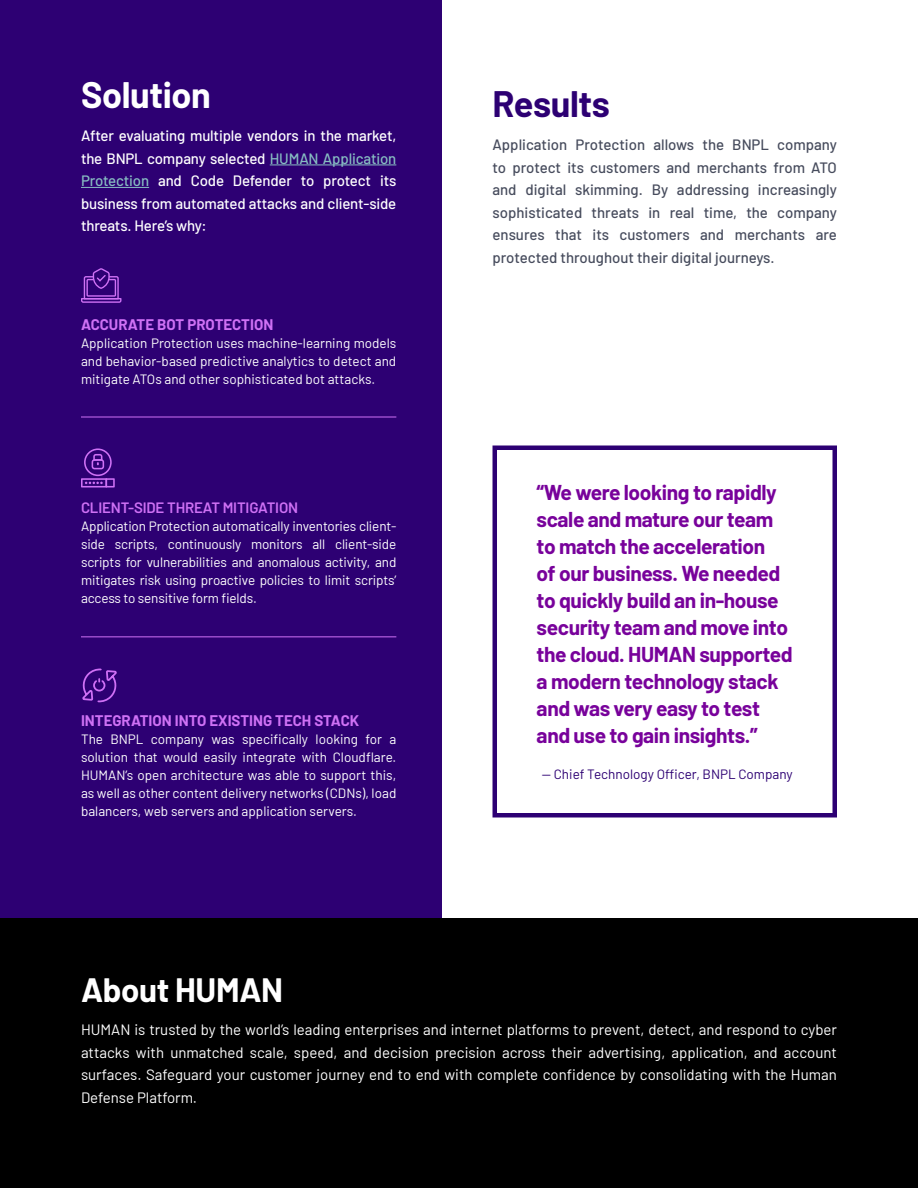
<style>
.page{position:relative;width:918px;height:1188px;background:#fff}
.page>*{position:absolute;margin:0;border:0;box-sizing:border-box;transform-origin:0 0}
.t1{font:700 36px "Barlow";letter-spacing:-.01em;color:#fff}
.t2{font:700 36px "Barlow";letter-spacing:-.01em;color:#2d0073}
.t3{font:700 33px "Barlow";letter-spacing:-.01em;color:#fff}
.t4{font:700 21px/27px "Barlow";letter-spacing:-.02em;color:#78029b}
.t5{font:15px/22.5px "Barlow";color:#fff;text-align:justify}
.t6{font:500 15px/22.5px "Barlow";color:#474c5d;text-align:justify}
.t7{font:500 15px/22.5px "Barlow";letter-spacing:-.01em;color:#fff;text-align:justify}
.t8{font:700 15px "Barlow";color:#cf71f5}
.t9{font:600 15px "Barlow";letter-spacing:-.01em;color:#cf71f5}
.t10{font:13.5px/18px "Barlow";letter-spacing:-.005em;color:#fff;text-align:justify}
.t11{font:13.5px "Barlow";color:#2d0073}
.s1{color:#87bdc2}
</style>
<div class="page">
<div style="left:0;top:0;width:442px;height:918px;background:#2d0073"></div>
<hr style="left:270px;top:165px;width:126px;height:1px;background:#87bdc2">
<hr style="left:81px;top:187px;width:68px;height:1px;background:#87bdc2">
<svg style="left:81px;top:448px;width:34px;height:40px"></svg>
<svg style="left:81px;top:268px;width:41px;height:35px"></svg>
<div style="left:493px;top:446px;width:344px;height:372px;border:4px solid #2d0073"></div>
<hr style="left:81px;top:417px;width:315px;height:1px;background:#cf71f5">
<hr style="left:81px;top:636px;width:315px;height:1px;background:#cf71f5">
<svg style="left:82px;top:668px;width:35px;height:35px"></svg>
<div style="left:0;top:918px;width:918px;height:270px;background:#000"></div>
<h1 class="t1" style="left:81px;top:68px;width:131px">Solution</h1>
<p class="t7" style="left:81px;top:123px;width:317px">After evaluating multiple vendors in the market, the BNPL company selected <span class="s1">HUMAN Application Protection</span> and Code Defender to protect its business from automated attacks and client-side threats. Here’s why:</p>
<p class="t8" style="left:81px;top:313px;width:194px">ACCURATE BOT PROTECTION</p>
<p class="t10" style="left:81px;top:333px;width:317px">Application Protection uses machine-learning models and behavior-based predictive analytics to detect and mitigate ATOs and other sophisticated bot attacks.</p>
<p class="t9" style="left:81px;top:496px;width:219px">CLIENT-SIDE THREAT MITIGATION</p>
<p class="t10" style="left:81px;top:516px;width:317px">Application Protection automatically inventories client&shy;side scripts, continuously monitors all client-side scripts for vulnerabilities and anomalous activity, and mitigates risk using proactive policies to limit scripts’ access to sensitive form fields.</p>
<p class="t8" style="left:81px;top:709px;width:280px">INTEGRATION INTO EXISTING TECH STACK</p>
<p class="t10" style="left:81px;top:729px;width:317px">The BNPL company was specifically looking for a solution that would easily integrate with Cloudflare.<br>HUMAN’s open architecture was able to support this, as well as other content delivery networks (CDNs), load balancers, web servers and application servers.</p>
<h1 class="t2" style="left:493px;top:77px;width:119px">Results</h1>
<p class="t6" style="left:493px;top:132px;width:346px">Application Protection allows the BNPL company to protect its customers and merchants from ATO and digital skimming. By addressing increasingly sophisticated threats in real time, the company ensures that its customers and merchants are protected throughout their digital journeys.</p>
<p class="t4" style="left:537px;top:478px;width:258px">“We were looking to rapidly scale and mature our team to match the acceleration<br>of our business. We needed to quickly build an in-house security team and move into the cloud. HUMAN supported a modern technology stack and was very easy to test and use to gain insights.”</p>
<p class="t11" style="left:542px;top:765px;width:253px">— Chief Technology Officer, BNPL Company</p>
<h2 class="t3" style="left:81px;top:965px;width:204px">About HUMAN</h2>
<p class="t5" style="left:81px;top:1017px;width:758px">HUMAN is trusted by the world’s leading enterprises and internet platforms to prevent, detect, and respond to cyber attacks with unmatched scale, speed, and decision precision across their advertising, application, and account surfaces. Safeguard your customer journey end to end with complete confidence by consolidating with the Human Defense Platform.</p>
</div>
